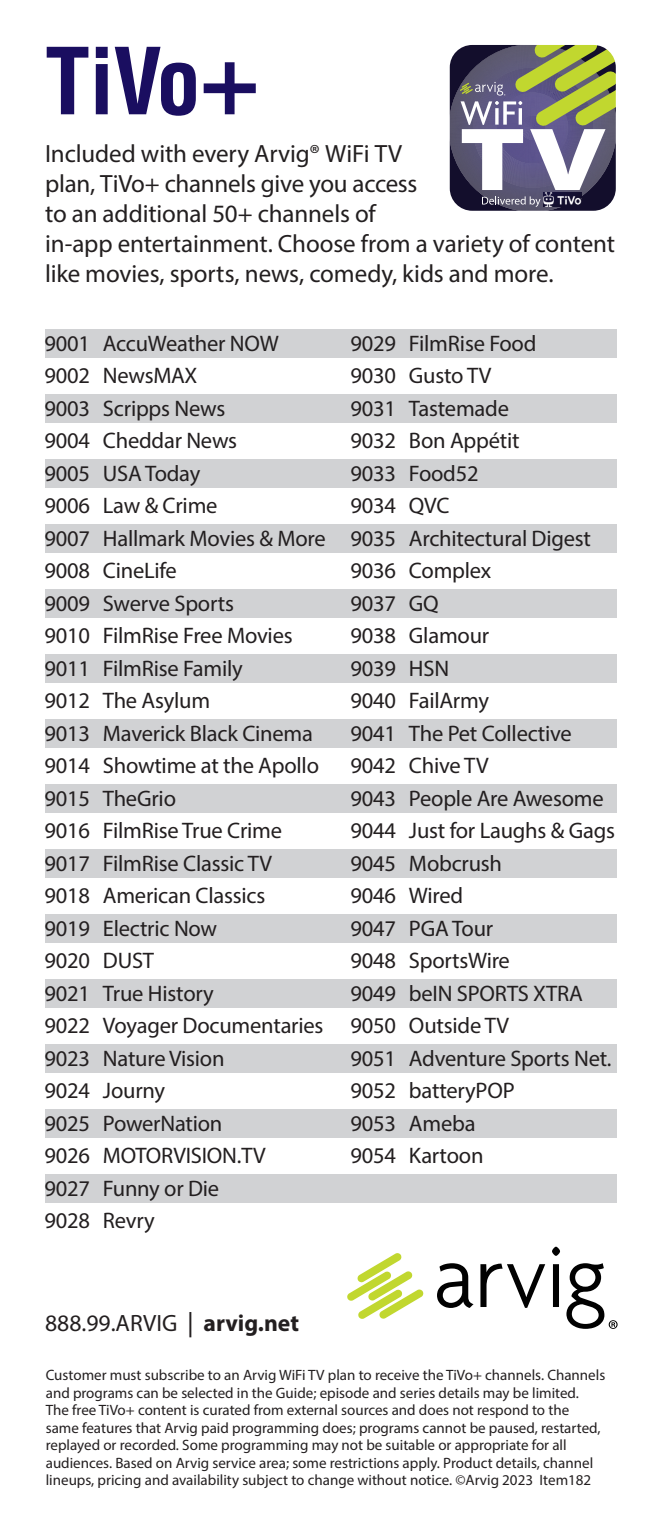
<style>
.page{position:relative;width:661px;height:1530px;background:#fff}
.page>*{position:absolute;margin:0;border:0;box-sizing:border-box;transform-origin:0 0}
.t1{font:700 90px "Triumvirate Condensed";color:#1a0e60}
.body{font:25px/30px "Myriad Pro";letter-spacing:-.005em;color:#231f20}
.t2{font:23.75px "Myriad Pro";color:#231f20}
.Body_text{font:22.5px "Myriad Pro";letter-spacing:-.01em;color:#231f20}
.t3{font:15px/17.5px "Myriad Pro";color:#231f20}
.s1{font-size:25.25px}
.s2{font-weight:700}
</style>
<div class="page">
<div style="left:45px;top:329px;width:570px;height:29px;background:#d1d2d4"></div>
<div style="left:45px;top:394px;width:570px;height:29px;background:#d1d2d4"></div>
<div style="left:45px;top:459px;width:570px;height:29px;background:#d1d2d4"></div>
<div style="left:45px;top:524px;width:570px;height:29px;background:#d1d2d4"></div>
<div style="left:45px;top:589px;width:570px;height:29px;background:#d1d2d4"></div>
<div style="left:45px;top:654px;width:570px;height:29px;background:#d1d2d4"></div>
<div style="left:45px;top:719px;width:570px;height:29px;background:#d1d2d4"></div>
<div style="left:45px;top:784px;width:570px;height:29px;background:#d1d2d4"></div>
<div style="left:45px;top:849px;width:570px;height:29px;background:#d1d2d4"></div>
<div style="left:45px;top:914px;width:570px;height:29px;background:#d1d2d4"></div>
<div style="left:45px;top:979px;width:570px;height:29px;background:#d1d2d4"></div>
<div style="left:45px;top:1044px;width:570px;height:29px;background:#d1d2d4"></div>
<div style="left:45px;top:1109px;width:570px;height:29px;background:#d1d2d4"></div>
<div style="left:45px;top:1174px;width:570px;height:29px;background:#d1d2d4"></div>
<svg style="left:437px;top:1263px;width:36px;height:45px"></svg>
<svg style="left:480px;top:1264px;width:64px;height:44px"></svg>
<svg style="left:552px;top:1247px;width:7px;height:60px"></svg>
<svg style="left:347px;top:1253px;width:76px;height:66px"></svg>
<svg style="left:566px;top:1263px;width:51px;height:66px"></svg>
<svg style="left:450px;top:46px;width:164px;height:164px"></svg>
<div style="left:447px;top:43px;width:170px;height:170px;border:2px solid #fff;border-radius:23px"></div>
<p class="t1" style="left:45px;top:22px;width:227px">TiVo+</p>
<p class="body" style="left:45px;top:139px;width:571px">Included with every Arvig® WiFi TV<br>plan, TiVo+ channels give you access<br>to an additional 50+ channels of<br>in-app entertainment. Choose from a variety of content like movies, sports, news, comedy, kids and more.</p>
<p class="Body_text" style="left:44px;top:329px;width:236px">9001 AccuWeather NOW</p>
<p class="Body_text" style="left:44px;top:362px;width:154px">9002 NewsMAX</p>
<p class="Body_text" style="left:44px;top:394px;width:182px">9003 Scripps News</p>
<p class="Body_text" style="left:44px;top:427px;width:194px">9004 Cheddar News</p>
<p class="Body_text" style="left:44px;top:459px;width:157px">9005 USA Today</p>
<p class="Body_text" style="left:44px;top:492px;width:174px">9006 Law &amp; Crime</p>
<p class="Body_text" style="left:44px;top:524px;width:283px">9007 Hallmark Movies &amp; More</p>
<p class="Body_text" style="left:44px;top:557px;width:134px">9008 CineLife</p>
<p class="Body_text" style="left:44px;top:589px;width:191px">9009 Swerve Sports</p>
<p class="Body_text" style="left:44px;top:622px;width:249px">9010 FilmRise Free Movies</p>
<p class="Body_text" style="left:44px;top:654px;width:200px">9011 FilmRise Family</p>
<p class="Body_text" style="left:44px;top:687px;width:167px">9012 The Asylum</p>
<p class="Body_text" style="left:44px;top:719px;width:270px">9013 Maverick Black Cinema</p>
<p class="Body_text" style="left:44px;top:752px;width:276px">9014 Showtime at the Apollo</p>
<p class="Body_text" style="left:44px;top:784px;width:133px">9015 TheGrio</p>
<p class="Body_text" style="left:44px;top:817px;width:239px">9016 FilmRise True Crime</p>
<p class="Body_text" style="left:44px;top:849px;width:229px">9017 FilmRise Classic TV</p>
<p class="Body_text" style="left:44px;top:882px;width:222px">9018 American Classics</p>
<p class="Body_text" style="left:44px;top:914px;width:174px">9019 Electric Now</p>
<p class="Body_text" style="left:44px;top:947px;width:111px">9020 DUST</p>
<p class="Body_text" style="left:44px;top:979px;width:171px">9021 True History</p>
<p class="Body_text" style="left:44px;top:1012px;width:280px">9022 Voyager Documentaries</p>
<p class="Body_text" style="left:44px;top:1044px;width:181px">9023 Nature Vision</p>
<p class="Body_text" style="left:44px;top:1077px;width:122px">9024 Journy</p>
<p class="Body_text" style="left:44px;top:1109px;width:179px">9025 PowerNation</p>
<p class="Body_text" style="left:44px;top:1142px;width:223px">9026 MOTORVISION.TV</p>
<p class="Body_text" style="left:44px;top:1174px;width:176px">9027 Funny or Die</p>
<p class="Body_text" style="left:44px;top:1207px;width:112px">9028 Revry</p>
<p class="Body_text" style="left:350px;top:329px;width:187px">9029 FilmRise Food</p>
<p class="Body_text" style="left:350px;top:362px;width:142px">9030 Gusto TV</p>
<p class="Body_text" style="left:350px;top:394px;width:160px">9031 Tastemade</p>
<p class="Body_text" style="left:350px;top:427px;width:170px">9032 Bon Appétit</p>
<p class="Body_text" style="left:350px;top:459px;width:130px">9033 Food52</p>
<p class="Body_text" style="left:350px;top:492px;width:101px">9034 QVC</p>
<p class="Body_text" style="left:350px;top:524px;width:242px">9035 Architectural Digest</p>
<p class="Body_text" style="left:350px;top:557px;width:142px">9036 Complex</p>
<p class="Body_text" style="left:350px;top:589px;width:90px">9037 GQ</p>
<p class="Body_text" style="left:350px;top:622px;width:140px">9038 Glamour</p>
<p class="Body_text" style="left:350px;top:654px;width:100px">9039 HSN</p>
<p class="Body_text" style="left:350px;top:687px;width:140px">9040 FailArmy</p>
<p class="Body_text" style="left:350px;top:719px;width:223px">9041 The Pet Collective</p>
<p class="Body_text" style="left:350px;top:752px;width:139px">9042 Chive TV</p>
<p class="Body_text" style="left:350px;top:784px;width:254px">9043 People Are Awesome</p>
<p class="Body_text" style="left:350px;top:817px;width:266px">9044 Just for Laughs &amp; Gags</p>
<p class="Body_text" style="left:350px;top:849px;width:153px">9045 Mobcrush</p>
<p class="Body_text" style="left:350px;top:882px;width:114px">9046 Wired</p>
<p class="Body_text" style="left:350px;top:914px;width:144px">9047 PGA Tour</p>
<p class="Body_text" style="left:350px;top:947px;width:161px">9048 SportsWire</p>
<p class="Body_text" style="left:350px;top:979px;width:234px">9049 beIN SPORTS XTRA</p>
<p class="Body_text" style="left:350px;top:1012px;width:160px">9050 Outside TV</p>
<p class="Body_text" style="left:350px;top:1044px;width:262px">9051 Adventure Sports Net.</p>
<p class="Body_text" style="left:350px;top:1077px;width:165px">9052 batteryPOP</p>
<p class="Body_text" style="left:350px;top:1109px;width:126px">9053 Ameba</p>
<p class="Body_text" style="left:350px;top:1142px;width:134px">9054 Kartoon</p>
<p class="t2" style="left:45px;top:1308px;width:255px">888.99.ARVIG <span class="s1">|</span> <span class="s2">arvig.net</span></p>
<p class="t3" style="left:46px;top:1366px;width:560px">Customer must subscribe to an Arvig WiFi TV plan to receive the TiVo+ channels. Channels and programs can be selected in the Guide; episode and series details may be limited.<br>The free TiVo+ content is curated from external sources and does not respond to the same features that Arvig paid programming does; programs cannot be paused, restarted, replayed or recorded. Some programming may not be suitable or appropriate for all audiences. Based on Arvig service area; some restrictions apply. Product details, channel lineups, pricing and availability subject to change without notice. ©Arvig 2023 Item182</p>
</div>
